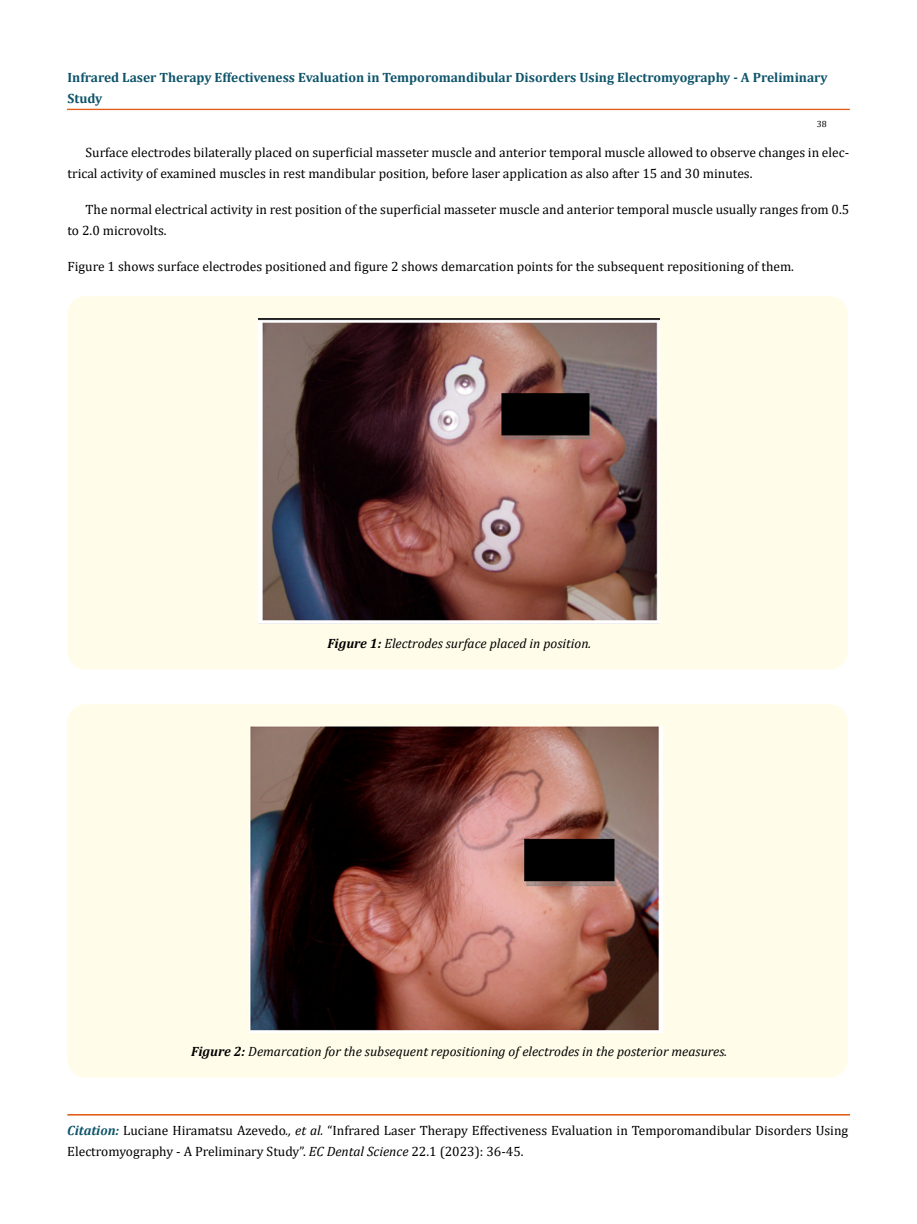
<style>
.page{position:relative;width:917px;height:1224px;background:#fff}
.page>*{position:absolute;margin:0;border:0;box-sizing:border-box;transform-origin:0 0}
.t1{font:13.5px/21px "Cambria";color:#000}
.t2{font:italic 13.5px "Cambria";color:#000}
.t3{font:700 13.5px/21px "Cambria";color:#0e546a}
.t4{font:9px "Cambria";color:#000}
.s1{font-weight:700}
.s2{font-weight:700;font-style:italic;color:#0e546a}
.s3{font-style:italic}
</style>
<div class="page">
<div style="left:67px;top:109px;width:782px;height:1px;border:1px solid #e05d1a"></div>
<hr style="left:68px;top:1115px;width:781px;height:1px;background:#e05d1a">
<div style="left:68px;top:1114px;width:781px;height:1px;border:1px solid #e05d1a"></div>
<div style="left:67px;top:704px;width:780px;height:374px;background:#fffde9;border-radius:18px"></div>
<img style="left:250px;top:727px;width:413px;height:306px">
<div style="left:68px;top:296px;width:779px;height:374px;background:#fffde9;border-radius:18px"></div>
<img style="left:259px;top:319px;width:400px;height:304px">
<p class="t3" style="left:68px;top:67px;width:761px">Infrared Laser Therapy Effectiveness Evaluation in Temporomandibular Disorders Using Electromyography - A Preliminary<br>Study</p>
<p class="t4" style="left:816px;top:118px;width:11px">38</p>
<p class="t1" style="left:68px;top:142px;width:783px;text-indent:18px">Surface electrodes bilaterally placed on superficial masseter muscle and anterior temporal muscle allowed to observe changes in elec&shy;trical activity of examined muscles in rest mandibular position, before laser application as also after 15 and 30 minutes.</p>
<p class="t1" style="left:68px;top:199px;width:783px;text-indent:18px">The normal electrical activity in rest position of the superficial masseter muscle and anterior temporal muscle usually ranges from 0.5 to 2.0 microvolts.</p>
<p class="t1" style="left:68px;top:256px;width:728px">Figure 1 shows surface electrodes positioned and figure 2 shows demarcation points for the subsequent repositioning of them.</p>
<p class="t2" style="left:327px;top:634px;width:265px"><span class="s1">Figure 1:</span> Electrodes surface placed in position.</p>
<p class="t2" style="left:191px;top:1042px;width:537px"><span class="s1">Figure 2:</span> Demarcation for the subsequent repositioning of electrodes in the posterior measures.</p>
<p class="t1" style="left:67px;top:1120px;width:782px"><span class="s2">Citation:</span> Luciane Hiramatsu Azevedo<span class="s3">., et al.</span> “Infrared Laser Therapy Effectiveness Evaluation in Temporomandibular Disorders Using<br>Electromyography - A Preliminary Study”. <span class="s3">EC Dental Science</span> 22.1 (2023): 36-45.</p>
</div>
